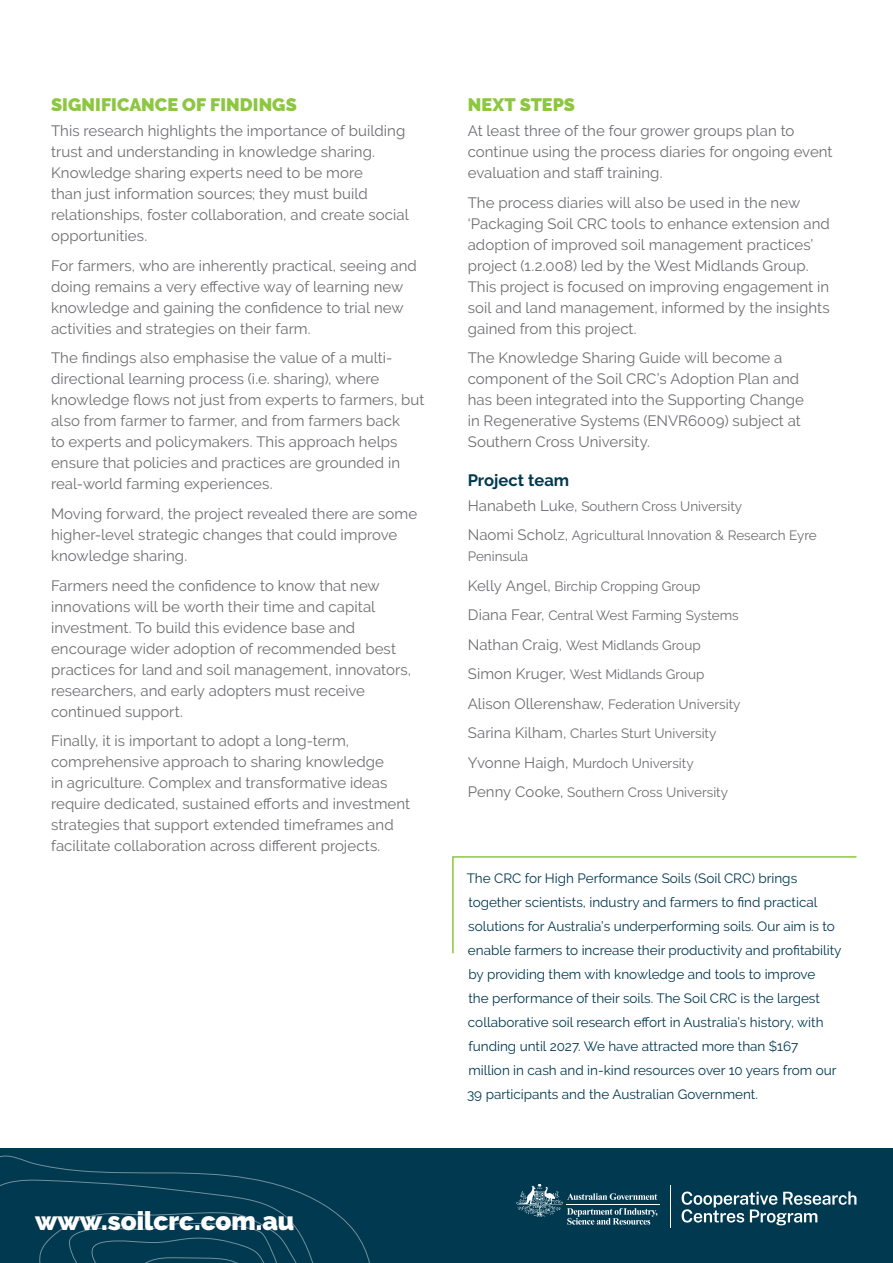
<style>
.page{position:relative;width:893px;height:1263px;background:#fff}
.page>*{position:absolute;margin:0;border:0;box-sizing:border-box;transform-origin:0 0}
.t1{font:900 25.95px "Raleway";color:#fff}
.t2{font:900 18px "Raleway";letter-spacing:.005em;color:#8dc63f}
.t3{font:700 16.5px "Raleway";color:#003950}
.t4{font:15px/21px "Raleway";letter-spacing:.005em;color:#6d6e71}
.t5{font:13.5px/24px "Raleway";color:#003950}
.t6{font:13.5px/29.5px "Raleway";color:#6d6e71}
.s1{font-size:15px}
</style>
<div class="page">
<div style="left:0;top:1148px;width:893px;height:115px;background:#003950"></div>
<svg style="left:0;top:1155px;width:370px;height:108px"></svg>
<svg style="left:682px;top:1191px;width:174px;height:34px"></svg>
<hr style="left:670px;top:1185px;width:1px;height:43px;background:#fff">
<svg style="left:516px;top:1185px;width:141px;height:39px"></svg>
<hr style="left:567px;top:1204px;width:93px;height:1px;background:#fff">
<svg style="left:452px;top:856px;width:405px;height:98px"></svg>
<p class="t2" style="left:51px;top:94px;width:247px">SIGNIFICANCE OF FINDINGS</p>
<p class="t4" style="left:51px;top:121px;width:359px">This research highlights the importance of building trust and understanding in knowledge sharing.<br>Knowledge sharing experts need to be more<br>than just information sources; they must build relationships, foster collaboration, and create social opportunities.</p>
<p class="t4" style="left:51px;top:255px;width:367px">For farmers, who are inherently practical, seeing and doing remains a very effective way of learning new knowledge and gaining the confidence to trial new activities and strategies on their farm.</p>
<p class="t4" style="left:51px;top:348px;width:375px">The findings also emphasise the value of a multi&shy;directional learning process (i.e. sharing), where knowledge flows not just from experts to farmers, but also from farmer to farmer, and from farmers back<br>to experts and policymakers. This approach helps ensure that policies and practices are grounded in real-world farming experiences.</p>
<p class="t4" style="left:51px;top:503px;width:368px">Moving forward, the project revealed there are some higher-level strategic changes that could improve knowledge sharing.</p>
<p class="t4" style="left:51px;top:575px;width:362px">Farmers need the confidence to know that new innovations will be worth their time and capital investment. To build this evidence base and encourage wider adoption of recommended best practices for land and soil management, innovators, researchers, and early adopters must receive continued support.</p>
<p class="t4" style="left:51px;top:730px;width:361px">Finally, it is important to adopt a long-term, comprehensive approach to sharing knowledge<br>in agriculture. Complex and transformative ideas require dedicated, sustained efforts and investment strategies that support extended timeframes and facilitate collaboration across different projects.</p>
<p class="t2" style="left:468px;top:94px;width:109px">NEXT STEPS</p>
<p class="t4" style="left:468px;top:121px;width:366px">At least three of the four grower groups plan to continue using the process diaries for ongoing event evaluation and staff training.</p>
<p class="t4" style="left:468px;top:192px;width:364px">The process diaries will also be used in the new ‘Packaging Soil CRC tools to enhance extension and adoption of improved soil management practices’ project (1.2.008) led by the West Midlands Group.<br>This project is focused on improving engagement in soil and land management, informed by the insights gained from this project.</p>
<p class="t4" style="left:468px;top:348px;width:338px">The Knowledge Sharing Guide will become a component of the Soil CRC’s Adoption Plan and has been integrated into the Supporting Change in Regenerative Systems (ENVR6009) subject at Southern Cross University.</p>
<p class="t3" style="left:468px;top:470px;width:103px">Project team</p>
<p class="t6" style="left:468px;top:491px;width:350px"><span class="s1">Hanabeth Luke,</span> Southern Cross University<br><span class="s1">Naomi Scholz,</span> Agricultural Innovation &amp; Research Eyre</p>
<p class="t6" style="left:468px;top:542px;width:274px">Peninsula<br><span class="s1">Kelly Angel,</span> Birchip Cropping Group <span class="s1">Diana Fear,</span> Central West Farming Systems <span class="s1">Nathan Craig,</span> West Midlands Group <span class="s1">Simon Kruger,</span> West Midlands Group <span class="s1">Alison Ollerenshaw,</span> Federation University <span class="s1">Sarina Kilham,</span> Charles Sturt University <span class="s1">Yvonne Haigh,</span> Murdoch University <span class="s1">Penny Cooke,</span> Southern Cross University</p>
<p class="t5" style="left:467px;top:866px;width:376px">The CRC for High Performance Soils (Soil CRC) brings together scientists, industry and farmers to find practical solutions for Australia’s underperforming soils. Our aim is to enable farmers to increase their productivity and profitability by providing them with knowledge and tools to improve<br>the performance of their soils. The Soil CRC is the largest collaborative soil research effort in Australia’s history, with funding until 2027. We have attracted more than $167 million in cash and in-kind resources over 10 years from our 39 participants and the Australian Government.</p>
<h1 class="t1" style="left:35px;top:1206px;width:261px">www.soilcrc.com.au</h1>
</div>
